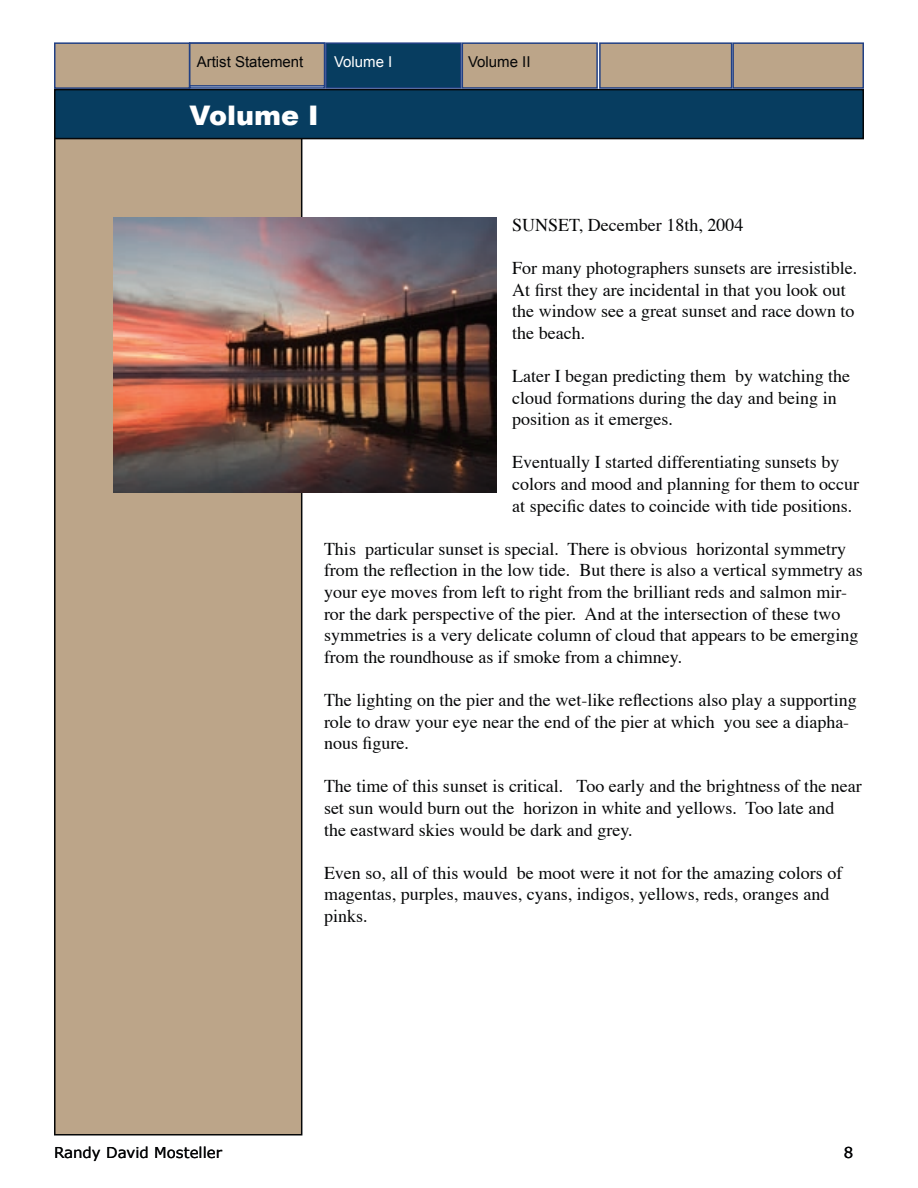
<style>
.page{position:relative;width:918px;height:1188px;background:#fff}
.page>*{position:absolute;margin:0;border:0;box-sizing:border-box;transform-origin:0 0}
.t1{font:900 27px "Arial";color:#fff}
.t2{font:18px/21.6px "Times";color:#050607}
.t3{font:15px "Arial";color:#050607}
.t4{font:15px "Verdana";color:#050607}
.t5{font:15px "Arial";color:#fff}
</style>
<div class="page">
<div style="left:55px;top:117px;width:247px;height:1018px;background:#bca589"></div>
<div style="left:54px;top:116px;width:248px;height:1020px;border:2px solid #050607"></div>
<div style="left:55px;top:43px;width:135px;height:45px;background:#bca589"></div>
<div style="left:54px;top:42px;width:136px;height:47px;border:2px solid #224084"></div>
<div style="left:55px;top:90px;width:808px;height:49px;background:#073d60"></div>
<div style="left:54px;top:89px;width:810px;height:50px;border:2px solid #050607"></div>
<div style="left:189px;top:42px;width:136px;height:47px;border:2px solid #224084"></div>
<div style="left:462px;top:43px;width:135px;height:45px;background:#bca589"></div>
<div style="left:462px;top:42px;width:136px;height:47px;border:2px solid #224084"></div>
<div style="left:600px;top:43px;width:132px;height:45px;background:#bca589"></div>
<div style="left:599px;top:42px;width:133px;height:47px;border:2px solid #224084"></div>
<div style="left:733px;top:43px;width:130px;height:45px;background:#bca589"></div>
<div style="left:732px;top:42px;width:132px;height:47px;border:2px solid #224084"></div>
<div style="left:326px;top:43px;width:135px;height:45px;background:#073d60"></div>
<div style="left:325px;top:42px;width:137px;height:47px;border:2px solid #224084"></div>
<div style="left:190px;top:43px;width:135px;height:43px;background:#bca589"></div>
<div style="left:189px;top:42px;width:136px;height:45px;border:2px solid #224084"></div>
<img style="left:114px;top:217px;width:382px;height:275px">
<p class="t3" style="left:197px;top:54px;width:108px">Artist Statement</p>
<p class="t5" style="left:334px;top:54px;width:60px">Volume I</p>
<h1 class="t1" style="left:190px;top:100px;width:131px">Volume I</h1>
<p class="t3" style="left:468px;top:54px;width:64px">Volume II</p>
<p class="t2" style="left:512px;top:215px;width:233px">SUNSET, December 18th, 2004</p>
<p class="t2" style="left:512px;top:258px;width:346px">For many photographers sunsets are irresistible.<br>At first they are incidental in that you look out the window see a great sunset and race down to the beach.</p>
<p class="t2" style="left:512px;top:366px;width:339px">Later I began predicting them by watching the cloud formations during the day and being in position as it emerges.</p>
<p class="t2" style="left:512px;top:453px;width:348px">Eventually I started differentiating sunsets by colors and mood and planning for them to occur at specific dates to coincide with tide positions.</p>
<p class="t2" style="left:324px;top:539px;width:540px">This particular sunset is special. There is obvious horizontal symmetry from the reflection in the low tide. But there is also a vertical symmetry as your eye moves from left to right from the brilliant reds and salmon mir&shy;ror the dark perspective of the pier. And at the intersection of these two symmetries is a very delicate column of cloud that appears to be emerging from the roundhouse as if smoke from a chimney.</p>
<p class="t2" style="left:324px;top:690px;width:534px">The lighting on the pier and the wet-like reflections also play a supporting role to draw your eye near the end of the pier at which you see a diapha&shy;nous figure.</p>
<p class="t2" style="left:324px;top:777px;width:539px">The time of this sunset is critical. Too early and the brightness of the near set sun would burn out the horizon in white and yellows. Too late and<br>the eastward skies would be dark and grey.</p>
<p class="t2" style="left:324px;top:863px;width:520px">Even so, all of this would be moot were it not for the amazing colors of magentas, purples, mauves, cyans, indigos, yellows, reds, oranges and pinks.</p>
<p class="t4" style="left:54px;top:1143px;width:170px">Randy David Mosteller</p>
<p class="t4" style="left:844px;top:1143px;width:11px">8</p>
</div>
